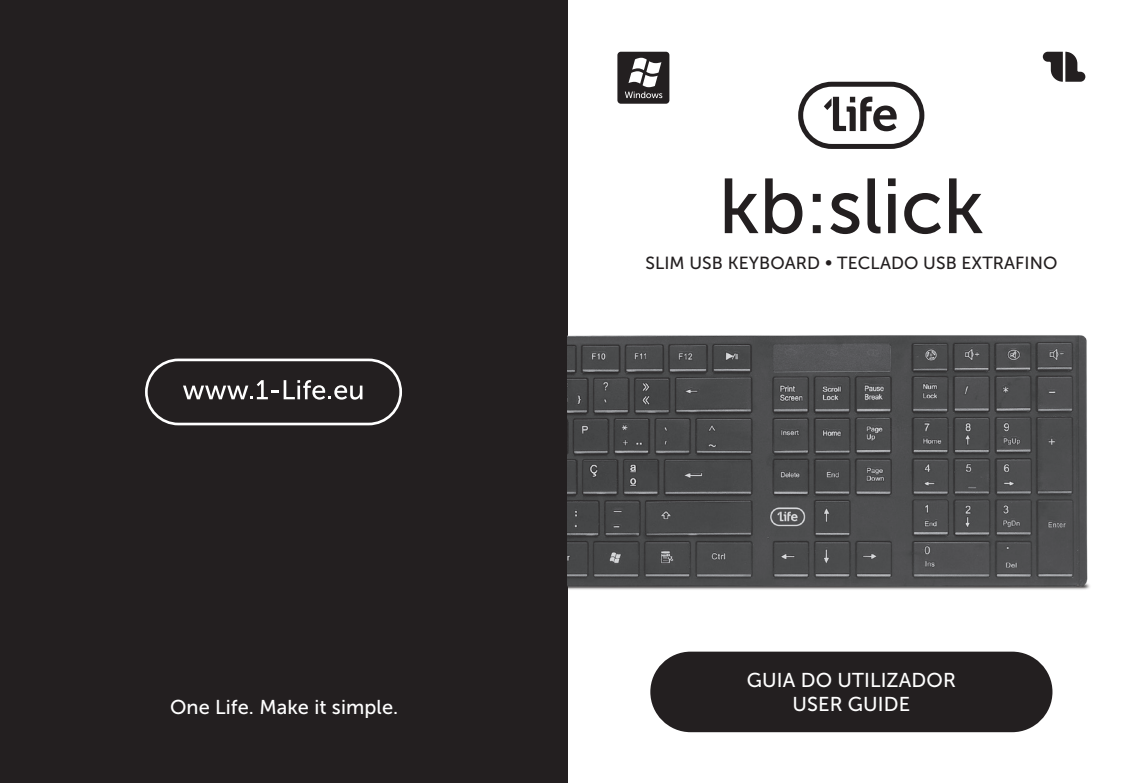
<style>
.page{position:relative;width:1135px;height:783px;background:#fff}
.page>*{position:absolute;margin:0;border:0;box-sizing:border-box;transform-origin:0 0}
.t1{font:77.5px "Museo Sans 500";color:#231f20}
.t2{font:20px "Museo Sans 500";letter-spacing:.005em;color:#fff}
.t3{font:17.5px "Museo Sans 500";letter-spacing:.005em;color:#231f20}
</style>
<div class="page">
<div style="left:650px;top:651px;width:402px;height:81px;background:#231f20;border-radius:40px"></div>
<div style="left:617px;top:52px;width:52px;height:52px;background:#231f20;border-radius:3px"></div>
<svg style="left:624px;top:58px;width:38px;height:40px"></svg>
<svg style="left:1042px;top:52px;width:43px;height:30px"></svg>
<svg style="left:798px;top:82px;width:126px;height:67px"></svg>
<div style="left:0;top:0;width:567px;height:783px;background:#231f20"></div>
<svg style="left:145px;top:358px;width:257px;height:67px"></svg>
<img style="left:567px;top:296px;width:523px;height:325px">
<h1 class="t1" style="left:719px;top:164px;width:266px">KB:SLICK</h1>
<p class="t3" style="left:645px;top:254px;width:413px">SLIM USB KEYBOARD • TECLADO USB EXTRAFI NO</p>
<p class="t2" style="left:747px;top:669px;width:210px">GUIA DO UTILI ZADOR</p>
<p class="t2" style="left:170px;top:696px;width:230px">ONE LIFE. MAKE IT SIMPLE.</p>
<p class="t2" style="left:792px;top:693px;width:119px">USER GUI DE</p>
</div>
